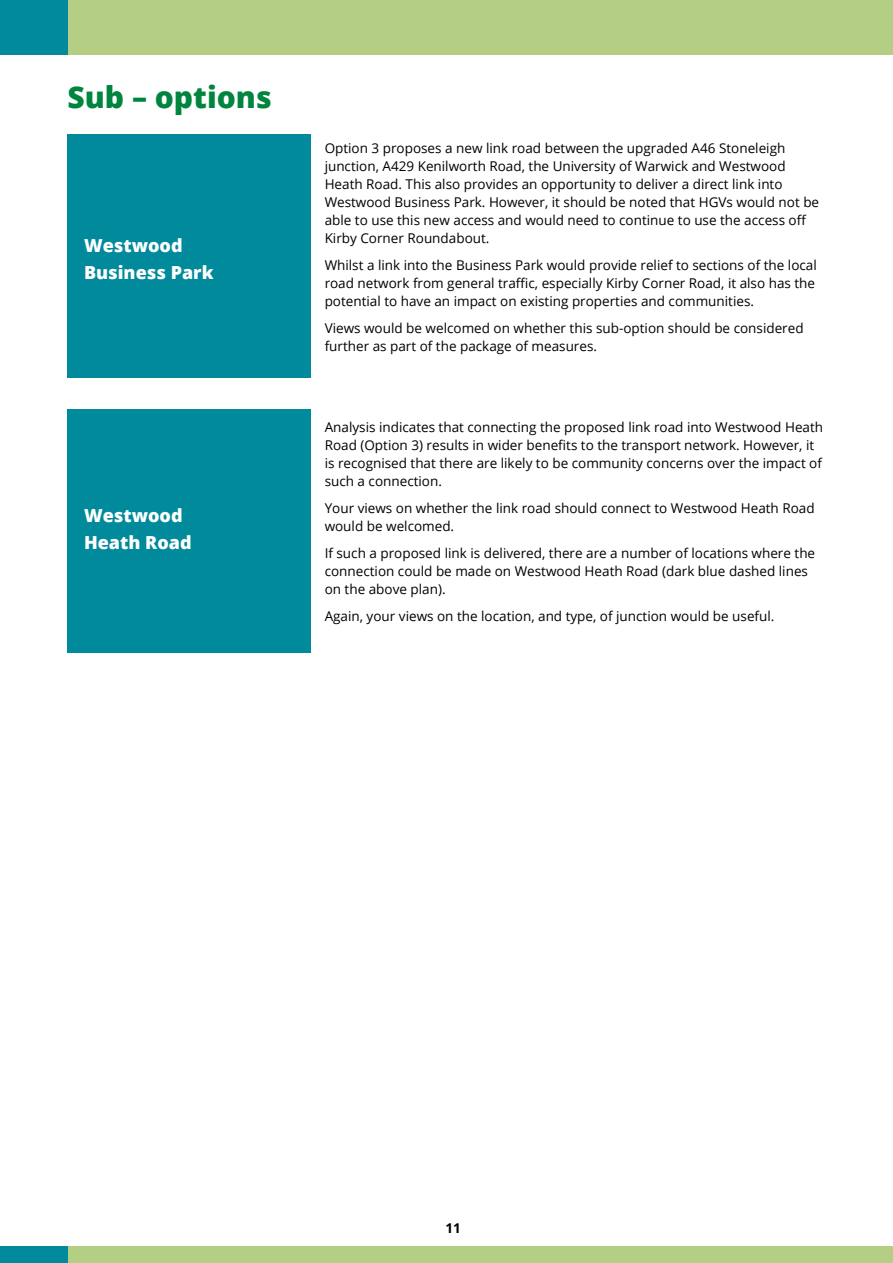
<style>
.page{position:relative;width:893px;height:1263px;background:#fff}
.page>*{position:absolute;margin:0;border:0;box-sizing:border-box;transform-origin:0 0}
.t1{font:800 30px "Open Sans";color:#00853f}
.t2{font:800 18px/27px "Open Sans";color:#fff}
.t3{font:13.5px/18px "Open Sans";color:#000}
.t4{font:700 13.5px "Open Sans";color:#000}
</style>
<div class="page">
<div style="left:68px;top:0;width:825px;height:54px;background:#b4cf83"></div>
<div style="left:0;top:1247px;width:893px;height:16px;background:#b4cf83"></div>
<div style="left:0;top:0;width:68px;height:54px;background:#018a9c"></div>
<div style="left:0;top:1247px;width:68px;height:16px;background:#018a9c"></div>
<div style="left:68px;top:134px;width:243px;height:243px;background:#018a9c"></div>
<div style="left:68px;top:409px;width:243px;height:243px;background:#018a9c"></div>
<h1 class="t1" style="left:68px;top:74px;width:206px">Sub – options</h1>
<h2 class="t2" style="left:84px;top:231px;width:131px">Westwood<br>Business Park</h2>
<h2 class="t2" style="left:84px;top:501px;width:109px">Westwood<br>Heath Road</h2>
<p class="t3" style="left:325px;top:139px;width:496px">Option 3 proposes a new link road between the upgraded A46 Stoneleigh junction, A429 Kenilworth Road, the University of Warwick and Westwood Heath Road. This also provides an opportunity to deliver a direct link into Westwood Business Park. However, it should be noted that HGVs would not be able to use this new access and would need to continue to use the access off Kirby Corner Roundabout.</p>
<p class="t3" style="left:325px;top:256px;width:494px">Whilst a link into the Business Park would provide relief to sections of the local road network from general traffic, especially Kirby Corner Road, it also has the potential to have an impact on existing properties and communities.</p>
<p class="t3" style="left:325px;top:319px;width:480px">Views would be welcomed on whether this sub-option should be considered further as part of the package of measures.</p>
<p class="t3" style="left:325px;top:418px;width:500px">Analysis indicates that connecting the proposed link road into Westwood Heath Road (Option 3) results in wider benefits to the transport network. However, it is recognised that there are likely to be community concerns over the impact of such a connection.</p>
<p class="t3" style="left:325px;top:499px;width:491px">Your views on whether the link road should connect to Westwood Heath Road would be welcomed.</p>
<p class="t3" style="left:325px;top:544px;width:492px">If such a proposed link is delivered, there are a number of locations where the connection could be made on Westwood Heath Road (dark blue dashed lines on the above plan).</p>
<p class="t3" style="left:325px;top:607px;width:451px">Again, your views on the location, and type, of junction would be useful.</p>
<p class="t4" style="left:446px;top:1219px;width:17px">11</p>
</div>
